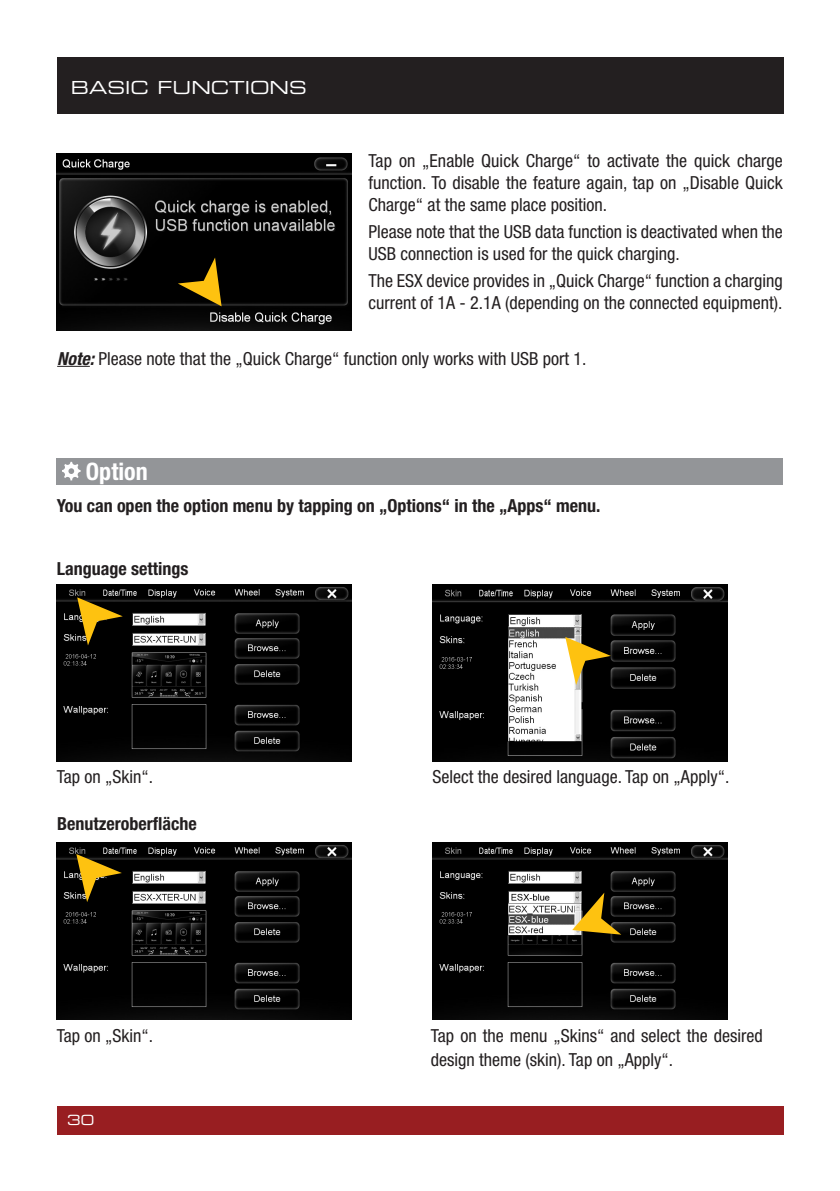
<style>
.page{position:relative;width:840px;height:1191px;background:#fff}
.page>*{position:absolute;margin:0;border:0;box-sizing:border-box;transform-origin:0 0}
.t1{font:700 condensed 24px "Helvetica Neue";color:#fff}
.t2{font:condensed 18px/21.6px "Helvetica Neue";color:#231f20}
.t3{font:700 condensed 18px "Helvetica Neue";color:#231f20}
.t4{font:18px "Eurostile Extended Two";color:#fff}
.t5{font:14px "Eurostile Extended Two";color:#fff}
.s1{font-weight:700;font-style:italic}
</style>
<div class="page">
<div style="left:57px;top:1106px;width:725px;height:28px;background:#981e21"></div>
<div style="left:57px;top:57px;width:725px;height:56px;background:#231f20"></div>
<hr style="left:57px;top:366px;width:33px;height:1px;background:#231f20">
<img style="left:56px;top:153px;width:295px;height:177px">
<svg style="left:178px;top:257px;width:43px;height:49px;background:#564207"></svg>
<div style="left:57px;top:458px;width:725px;height:26px;background:#939598"></div>
<img style="left:56px;top:584px;width:295px;height:177px">
<svg style="left:77px;top:597px;width:46px;height:48px;background:#56430a"></svg>
<img style="left:432px;top:584px;width:295px;height:177px">
<svg style="left:565px;top:637px;width:45px;height:48px;background:#7b682d"></svg>
<img style="left:56px;top:843px;width:295px;height:176px">
<svg style="left:76px;top:854px;width:46px;height:48px;background:#57440a"></svg>
<img style="left:432px;top:843px;width:295px;height:176px">
<svg style="left:572px;top:892px;width:49px;height:42px;background:#7e6a2d"></svg>
<svg style="left:62px;top:462px;width:19px;height:18px"></svg>
<p class="t4" style="left:71px;top:75px;width:237px">BASIC FUNCTIONS</p>
<p class="t2" style="left:368px;top:150px;width:415px;text-align:justify">Tap on „Enable Quick Charge“ to activate the quick charge function. To disable the feature again, tap on „Disable Quick Charge“ at the same place position.</p>
<p class="t2" style="left:368px;top:221px;width:415px">Please note that the USB data function is deactivated when the<br>USB connection is used for the quick charging.</p>
<p class="t2" style="left:368px;top:270px;width:415px">The ESX device provides in „Quick Charge“ function a charging current of 1A - 2.1A (depending on the connected equipment).</p>
<p class="t2" style="left:57px;top:347px;width:530px"><span class="s1">Note:</span> Please note that the „Quick Charge“ function only works with USB port 1.</p>
<h1 class="t1" style="left:86px;top:457px;width:63px">Option</h1>
<p class="t3" style="left:57px;top:494px;width:545px">You can open the option menu by tapping on „Options“ in the „Apps“ menu.</p>
<p class="t3" style="left:57px;top:558px;width:133px">Language settings</p>
<p class="t2" style="left:57px;top:766px;width:98px">Tap on „Skin“.</p>
<p class="t2" style="left:432px;top:766px;width:298px">Select the desired language. Tap on „Apply“.</p>
<p class="t3" style="left:57px;top:813px;width:141px">Benutzeroberfläche</p>
<p class="t2" style="left:57px;top:1025px;width:98px">Tap on „Skin“.</p>
<p class="t2" style="left:430px;top:1023px;width:333px;line-height:24px">Tap on the menu „Skins“ and select the desired design theme (skin). Tap on „Apply“.</p>
<p class="t5" style="left:67px;top:1110px;width:28px">30</p>
</div>
